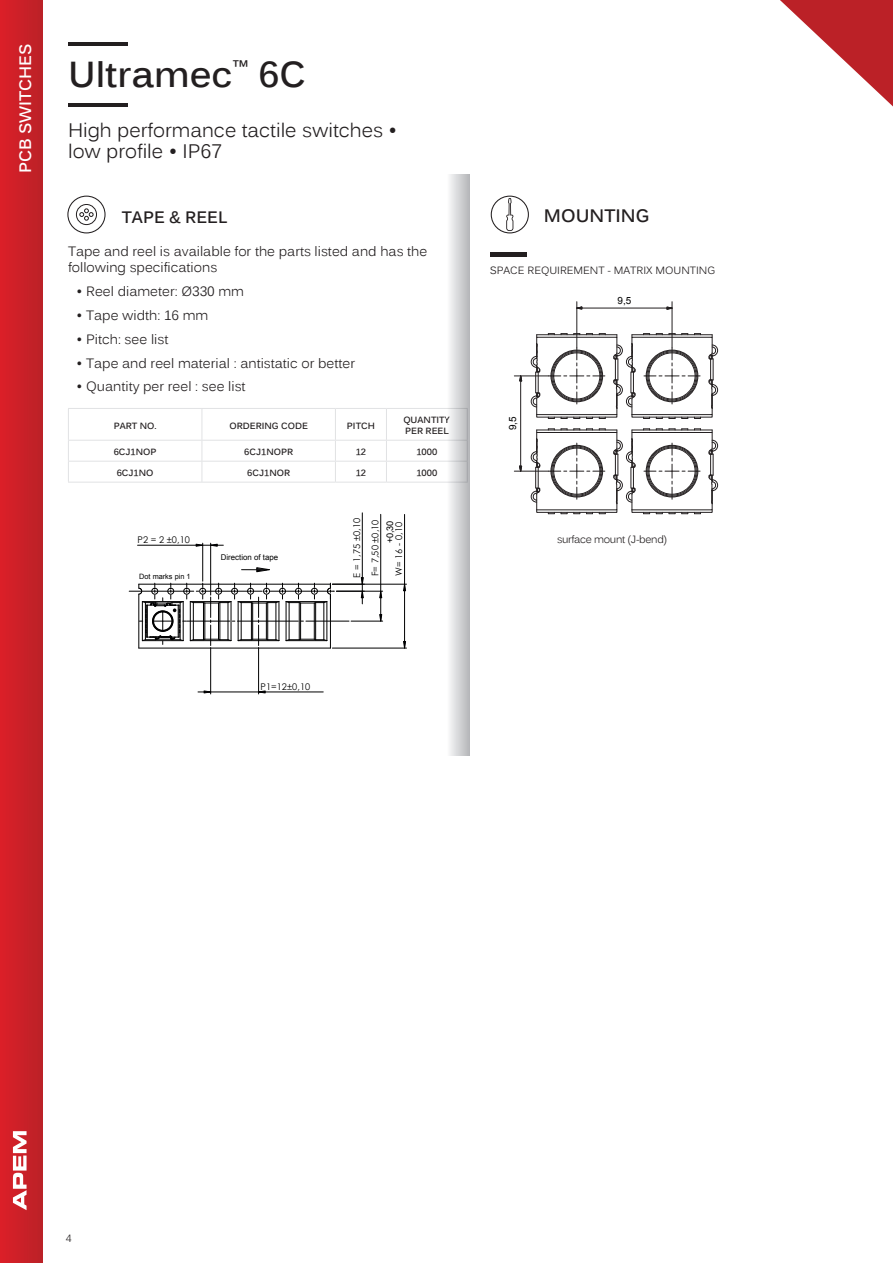
<style>
.page{position:relative;width:893px;height:1263px;background:#fff}
.page>*{position:absolute;margin:0;border:0;box-sizing:border-box;transform-origin:0 0}
.t1{font:700 36px "Kalinga";color:#231f20}
.t2{font:19.5px "Kalinga";color:#231f20}
.t3{font:700 18px "Kalinga";color:#231f20}
.t4{font:700 16.5px "Kalinga";color:#fff}
.t5{font:700 16.5px "Kalinga";color:#231f20}
.texte_ombré_5{font:13.5px/16.2px "Kalinga";color:#231f20}
.texte_ombré_12{font:13.5px "Kalinga";color:#231f20}
.légende_schema_ombré{font:10.5px "Kalinga";color:#231f20}
.légende_schema_ombré-2{font:10.5px "Kalinga";letter-spacing:-.03em;color:#231f20}
.t6{font:9.9px "Arial";color:#000001}
.t7{font:9.15px "Century Gothic";letter-spacing:.005em;color:#000001}
.t8{font:9.15px "Arial";color:#000001}
.t9{font:700 9px "Kalinga";color:#231f20}
.t10{font:7.95px "Arial";color:#000001}
.t11{font:7.35px "Arial";color:#000001}
</style>
<div class="page">
<svg style="left:780px;top:0;width:113px;height:106px"></svg>
<svg style="left:68px;top:409px;width:378px;height:73px"></svg>
<hr style="left:68px;top:482px;width:134px;height:1px;background:#e1e2e4">
<hr style="left:202px;top:482px;width:133px;height:1px;background:#e1e2e4">
<hr style="left:335px;top:482px;width:51px;height:1px;background:#e1e2e4">
<hr style="left:386px;top:482px;width:82px;height:1px;background:#e1e2e4">
<hr style="left:68px;top:409px;width:1px;height:31px;background:#e1e2e4">
<hr style="left:68px;top:408px;width:134px;height:1px;background:#e1e2e4">
<hr style="left:202px;top:408px;width:133px;height:1px;background:#e1e2e4">
<hr style="left:335px;top:408px;width:51px;height:1px;background:#e1e2e4">
<hr style="left:386px;top:408px;width:82px;height:1px;background:#e1e2e4">
<hr style="left:202px;top:409px;width:1px;height:31px;background:#e1e2e4">
<hr style="left:335px;top:409px;width:1px;height:31px;background:#e1e2e4">
<hr style="left:386px;top:409px;width:1px;height:31px;background:#e1e2e4">
<hr style="left:68px;top:440px;width:134px;height:1px;background:#e1e2e4">
<hr style="left:202px;top:440px;width:133px;height:1px;background:#e1e2e4">
<hr style="left:335px;top:440px;width:51px;height:1px;background:#e1e2e4">
<hr style="left:386px;top:440px;width:82px;height:1px;background:#e1e2e4">
<div style="left:446px;top:175px;width:24px;height:580px;background:linear-gradient(to right,#fdfeff,#b7b8bb)"></div>
<hr style="left:491px;top:253px;width:36px;height:4px;background:#231f20">
<svg style="left:491px;top:196px;width:38px;height:37px"></svg>
<svg style="left:67px;top:196px;width:39px;height:37px"></svg>
<svg style="left:530px;top:333px;width:188px;height:86px"></svg>
<svg style="left:530px;top:428px;width:188px;height:86px"></svg>
<svg style="left:576px;top:306px;width:6px;height:4px"></svg>
<svg style="left:666px;top:306px;width:6px;height:4px"></svg>
<hr style="left:582px;top:308px;width:85px;height:1px;background:#231f20">
<hr style="left:672px;top:302px;width:1px;height:46px;background:#231f20">
<hr style="left:577px;top:302px;width:1px;height:46px;background:#231f20">
<svg style="left:519px;top:375px;width:3px;height:11px"></svg>
<svg style="left:519px;top:465px;width:3px;height:6px"></svg>
<hr style="left:520px;top:381px;width:1px;height:85px;background:#231f20">
<hr style="left:514px;top:376px;width:35px;height:1px;background:#231f20">
<hr style="left:514px;top:471px;width:35px;height:1px;background:#231f20">
<hr style="left:330px;top:594px;width:1px;height:54px;background:#000001">
<hr style="left:139px;top:648px;width:191px;height:1px;background:#000001">
<hr style="left:139px;top:594px;width:1px;height:54px;background:#000001">
<hr style="left:129px;top:591px;width:65px;height:1px;background:#000001">
<hr style="left:362px;top:513px;width:1px;height:71px;background:#000001">
<hr style="left:210px;top:647px;width:1px;height:47px;background:#000001">
<hr style="left:258px;top:647px;width:1px;height:47px;background:#000001">
<hr style="left:211px;top:692px;width:48px;height:1px;background:#000001">
<hr style="left:259px;top:692px;width:64px;height:1px;background:#000001">
<hr style="left:380px;top:591px;width:1px;height:30px;background:#000001">
<hr style="left:380px;top:514px;width:1px;height:77px;background:#000001">
<hr style="left:351px;top:621px;width:32px;height:1px;background:#000001">
<hr style="left:336px;top:591px;width:47px;height:1px;background:#000001">
<hr style="left:138px;top:545px;width:65px;height:1px;background:#000001">
<hr style="left:202px;top:543px;width:1px;height:38px;background:#000001">
<hr style="left:210px;top:543px;width:1px;height:52px;background:#000001">
<svg style="left:198px;top:690px;width:13px;height:3px"></svg>
<svg style="left:379px;top:614px;width:3px;height:7px"></svg>
<svg style="left:379px;top:591px;width:3px;height:7px"></svg>
<svg style="left:196px;top:544px;width:27px;height:3px"></svg>
<hr style="left:332px;top:584px;width:74px;height:1px;background:#000001">
<hr style="left:332px;top:648px;width:74px;height:1px;background:#000001">
<hr style="left:404px;top:514px;width:1px;height:70px;background:#000001">
<hr style="left:404px;top:584px;width:1px;height:64px;background:#000001">
<svg style="left:403px;top:584px;width:3px;height:7px"></svg>
<svg style="left:403px;top:641px;width:3px;height:7px"></svg>
<svg style="left:138px;top:567px;width:226px;height:78px"></svg>
<hr style="left:68px;top:103px;width:59px;height:3px;background:#231f20">
<hr style="left:68px;top:43px;width:59px;height:3px;background:#231f20">
<div style="left:0;top:0;width:42px;height:1263px;background:linear-gradient(to right,#dc1f28,#bc2127)"></div>
<svg style="left:13px;top:1131px;width:14px;height:79px"></svg>
<p class="t4" style="left:15px;top:173px;width:131px;rotate:-90deg">PCB SWITCHES</p>
<p class="t1" style="left:68px;top:51px;width:239px">Ultramec<sup>™</sup> 6C</p>
<p class="t2" style="left:68px;top:118px;width:331px">High performance tactile switches •</p>
<p class="t2" style="left:68px;top:139px;width:156px">low profile • IP67</p>
<p class="t5" style="left:122px;top:206px;width:107px">TAPE &amp; REEL</p>
<p class="texte_ombré_5" style="left:68px;top:244px;width:361px">Tape and reel is available for the parts listed and has the following specifications</p>
<p class="texte_ombré_12" style="left:77px;top:283px;width:169px">• Reel diameter: Ø330 mm</p>
<p class="texte_ombré_5" style="left:77px;top:308px;width:133px">• Tape width: 16 mm</p>
<p class="texte_ombré_12" style="left:77px;top:330px;width:93px">• Pitch: see list</p>
<p class="texte_ombré_5" style="left:77px;top:356px;width:280px">• Tape and reel material : antistatic or better</p>
<p class="texte_ombré_12" style="left:77px;top:378px;width:171px">• Quantity per reel : see list</p>
<p class="t9" style="left:114px;top:420px;width:44px">PART NO.</p>
<p class="t9" style="left:229px;top:420px;width:80px">ORDERING CODE</p>
<p class="t9" style="left:347px;top:420px;width:30px">PITCH</p>
<p class="t9" style="left:403px;top:414px;width:49px">QUANTITY</p>
<p class="t9" style="left:405px;top:425px;width:45px">PER REEL</p>
<p class="t9" style="left:114px;top:446px;width:44px">6CJ1NOP</p>
<p class="t9" style="left:244px;top:446px;width:51px">6CJ1NOPR</p>
<p class="t9" style="left:356px;top:446px;width:12px">12</p>
<p class="t9" style="left:416px;top:446px;width:22px">1000</p>
<p class="t9" style="left:117px;top:467px;width:38px">6CJ1NO</p>
<p class="t9" style="left:247px;top:467px;width:44px">6CJ1NOR</p>
<p class="t9" style="left:356px;top:467px;width:12px">12</p>
<p class="t9" style="left:416px;top:467px;width:22px">1000</p>
<p class="t7" style="left:138px;top:534px;width:54px">P2 = 2 ±0,10</p>
<p class="t11" style="left:139px;top:571px;width:53px">Dot marks pin 1</p>
<p class="t10" style="left:221px;top:552px;width:59px">Direction of tape</p>
<p class="t7" style="left:350px;top:578px;width:61px;rotate:-90deg">E = 1,75 ±0,10</p>
<p class="t7" style="left:369px;top:576px;width:58px;rotate:-90deg">F= 7,50 ±0,10</p>
<p class="t8" style="left:384px;top:543px;width:24px;rotate:-90deg">+0,30</p>
<p class="t7" style="left:393px;top:576px;width:55px;rotate:-90deg">W= 16 - 0,10</p>
<p class="t3" style="left:544px;top:203px;width:107px">MOUNTING</p>
<p class="légende_schema_ombré" style="left:490px;top:263px;width:227px">SPACE REQUIREMENT - MATRIX MOUNTING</p>
<p class="t6" style="left:618px;top:294px;width:15px">9,5</p>
<p class="t6" style="left:506px;top:430px;width:15px;rotate:-90deg">9 5,</p>
<p class="légende_schema_ombré-2" style="left:557px;top:533px;width:112px">surface mount (J-bend)</p>
<p class="t7" style="left:261px;top:680px;width:51px">P1=12±0,10</p>
<p class="légende_schema_ombré" style="left:66px;top:1231px;width:7px">4</p>
</div>
